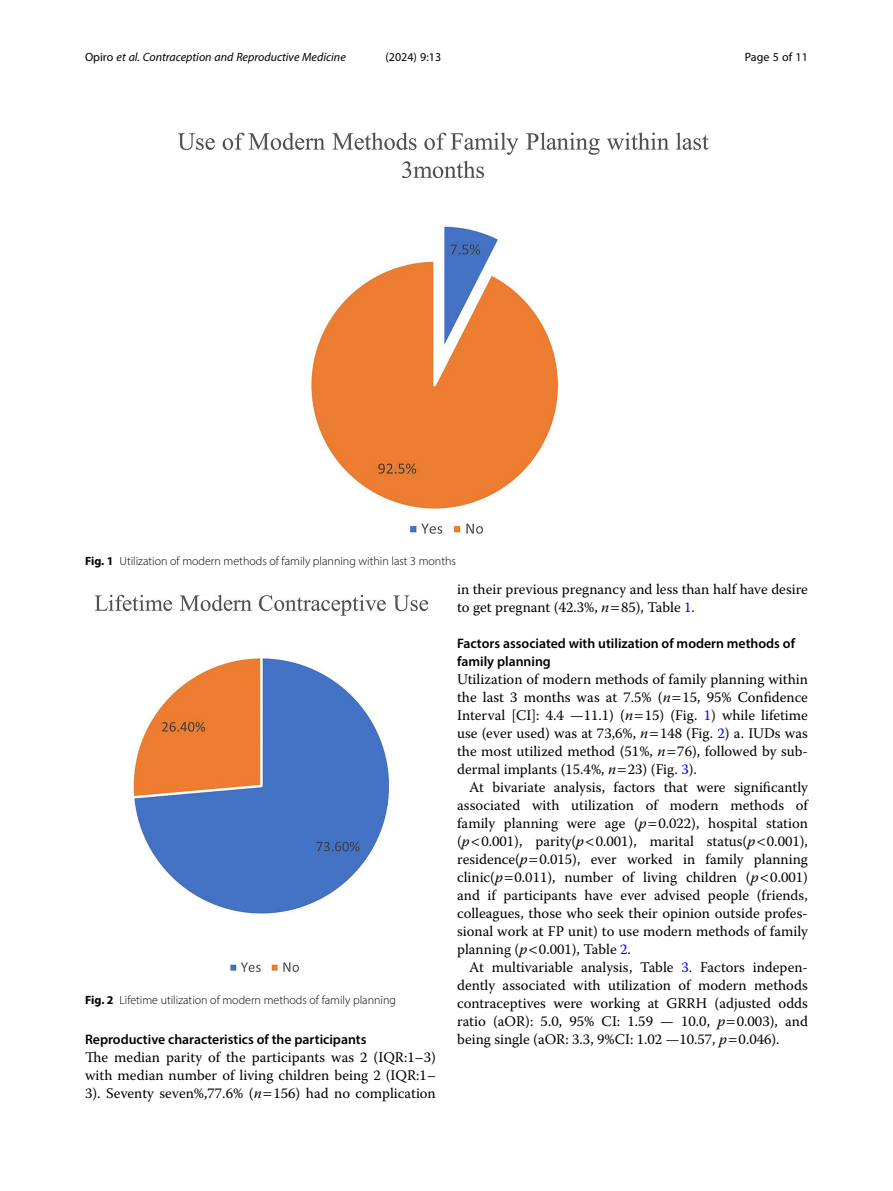
<style>
.page{position:relative;width:893px;height:1191px;background:#fff}
.page>*{position:absolute;margin:0;border:0;box-sizing:border-box;transform-origin:0 0}
.Body_Text_Indent{font:14.7px/18px "Warnock Pro";color:#000;text-align:justify}
.Body_Text{font:14.7px/18px "Warnock Pro";color:#000;text-align:justify}
.Head_2{font:600 13.8px/18px "Myriad Pro";color:#000}
.Figure_Caption{font:300 12px "Myriad Pro";color:#000}
.t1{font:italic 12px "Myriad Pro";color:#000}
.t2{font:12px "Myriad Pro";color:#000}
.s1{font-style:normal}
.s2{font-weight:700}
.s3{font-style:italic}
.s4{color:#00f}
</style>
<div class="page">
<img style="left:94px;top:594px;width:335px;height:378px">
<img style="left:179px;top:132px;width:530px;height:402px">
<p class="t1" style="left:85px;top:50px;width:262px"><span class="s1">Opiro</span> et al. Contraception and Reproductive Medicine</p>
<p class="t2" style="left:386px;top:50px;width:57px">(2024) 9:13</p>
<p class="t2" style="left:745px;top:50px;width:65px">Page 5 of 11</p>
<p class="Figure_Caption" style="left:85px;top:554px;width:372px"><span class="s2">Fig. 1</span> Utilization of modern methods of family planning within last 3 months</p>
<p class="Figure_Caption" style="left:85px;top:992px;width:312px"><span class="s2">Fig. 2</span> Lifetime utilization of modern methods of family planning</p>
<p class="Head_2" style="left:85px;top:1030px;width:283px">Reproductive characteristics of the participants</p>
<p class="Body_Text" style="left:85px;top:1048px;width:352px">The median parity of the participants was 2 (IQR:1–3) with median number of living children being 2 (IQR:1– 3). Seventy seven%,77.6% (<span class="s3">n</span> 156) had no complication</p>
<p class="Body_Text" style="left:457px;top:580px;width:352px">in their previous pregnancy and less than half have desire to get pregnant (42.3%, <span class="s3">n</span> 85), Table <span class="s4">1</span>.</p>
<p class="Head_2" style="left:457px;top:634px;width:339px">Factors associated with utilization of modern methods of family planning</p>
<p class="Body_Text" style="left:457px;top:670px;width:352px">Utilization of modern methods of family planning within the last 3 months was at 7.5% (<span class="s3">n</span> 15, 95% Confidence Interval [CI]: 4.4 —11.1) (<span class="s3">n</span> 15) (Fig. <span class="s4">1</span>) while lifetime use (ever used) was at 73,6%, <span class="s3">n</span> 148 (Fig. <span class="s4">2</span>) a. IUDs was the most utilized method (51%, <span class="s3">n</span> 76), followed by sub&shy;dermal implants (15.4%, <span class="s3">n</span> 23) (Fig. <span class="s4">3</span>).</p>
<p class="Body_Text_Indent" style="left:457px;top:778px;width:352px;text-indent:12px">At bivariate analysis, factors that were significantly associated with utilization of modern methods of family planning were age (<span class="s3">p</span> 0.022), hospital station (<span class="s3">p</span> 0.001), parity(<span class="s3">p</span> 0.001), marital status(<span class="s3">p</span> 0.001), residence(<span class="s3">p</span> 0.015), ever worked in family planning clinic(<span class="s3">p</span> 0.011), number of living children (<span class="s3">p</span> 0.001) and if participants have ever advised people (friends, colleagues, those who seek their opinion outside profes&shy;sional work at FP unit) to use modern methods of family planning (<span class="s3">p</span> 0.001), Table <span class="s4">2</span>.</p>
<p class="Body_Text_Indent" style="left:457px;top:958px;width:352px;text-indent:12px">At multivariable analysis, Table <span class="s4">3</span>. Factors indepen&shy;dently associated with utilization of modern methods contraceptives were working at GRRH (adjusted odds ratio (aOR): 5.0, 95% CI: 1.59 — 10.0, <span class="s3">p</span> 0.003), and being single (aOR: 3.3, 9%CI: 1.02 —10.57, <span class="s3">p</span> 0.046).</p>
</div>
